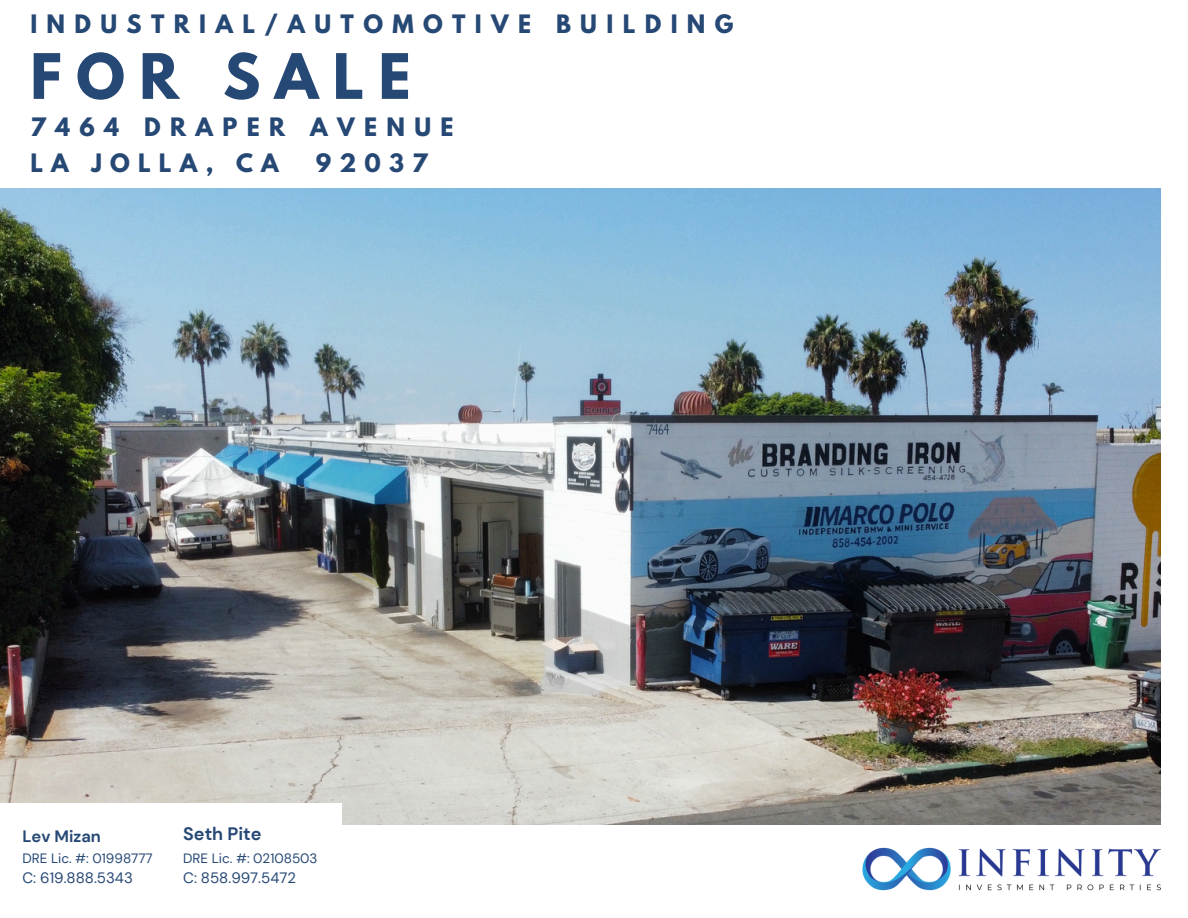
<style>
.page{position:relative;width:1188px;height:918px;background:#fff}
.page>*{position:absolute;margin:0;border:0;box-sizing:border-box;transform-origin:0 0}
.t1{font:700 55.5px "League Spartan";letter-spacing:.26em;color:#264875}
.t2{font:700 22.5px/36px "League Spartan";letter-spacing:.415em;color:#264875}
.t3{font:700 18px "DM Sans";color:#264875}
.t4{font:700 16.5px "DM Sans";color:#264875}
.t5{font:15px "DM Sans";color:#264875}
.t6{font:13.5px "DM Sans";color:#264875}
</style>
<div class="page">
<img style="left:0;top:189px;width:1161px;height:635px">
<div style="left:0;top:803px;width:342px;height:115px;background:#fff"></div>
<img style="left:862px;top:847px;width:299px;height:44px">
<p class="t2" style="left:30px;top:9px;width:705px">INDUSTRIAL/AUTOMOTIVE BUILDING</p>
<h2 class="t1" style="left:30px;top:49px;width:382px">FOR SALE</h2>
<p class="t2" style="left:30px;top:112px;width:425px">7464 DRAPER AVENUE<br>LA JOLLA, CA</p>
<h1 class="t2" style="left:316px;top:148px;width:114px">92037</h1>
<p class="t4" style="left:22px;top:825px;width:80px">Lev Mizan</p>
<p class="t6" style="left:22px;top:849px;width:132px">DRE Lic. #: 01998777</p>
<p class="t5" style="left:22px;top:868px;width:112px">C: 619.888.5343</p>
<p class="t3" style="left:183px;top:823px;width:80px">Seth Pite</p>
<p class="t6" style="left:183px;top:849px;width:136px">DRE Lic. #: 02108503</p>
<p class="t5" style="left:183px;top:868px;width:114px">C: 858.997.5472</p>
</div>
